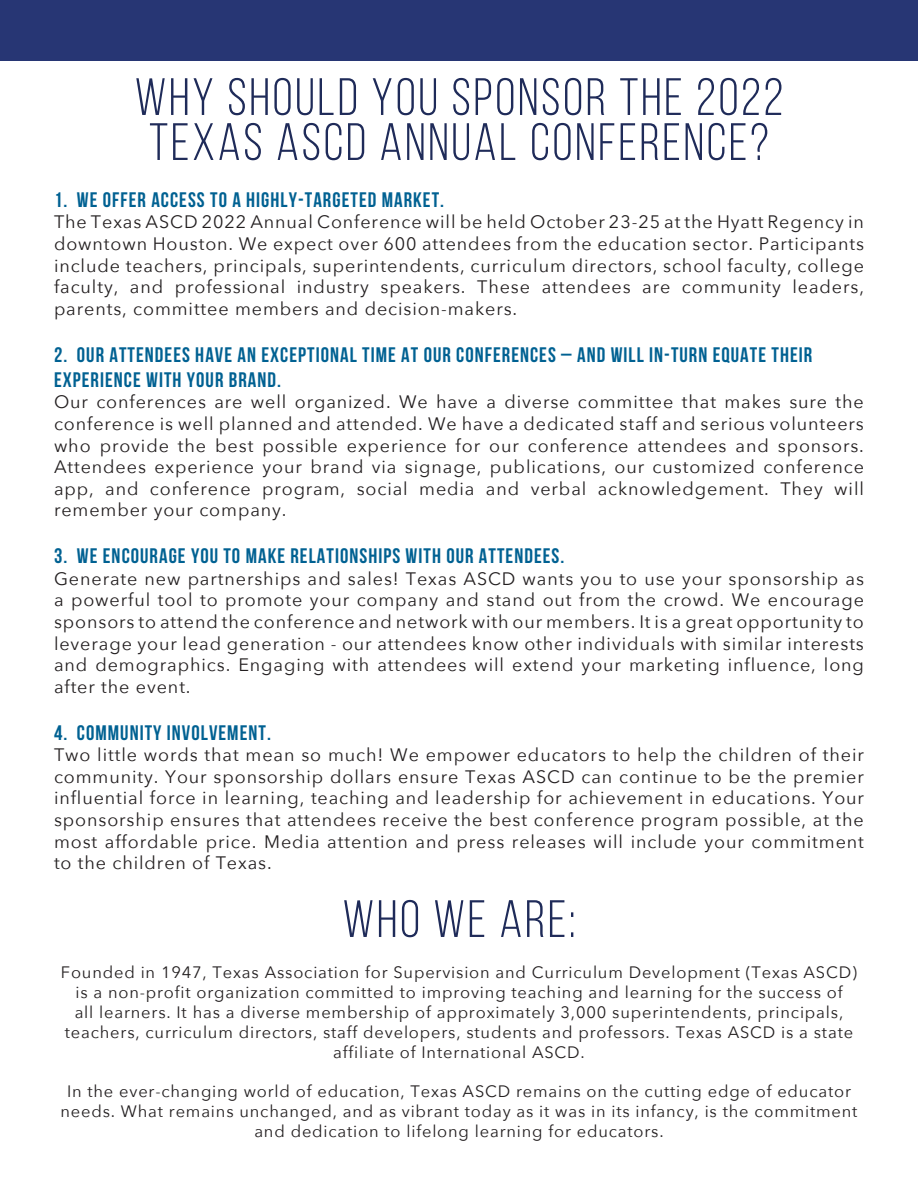
<style>
.page{position:relative;width:918px;height:1188px;background:#fff}
.page>*{position:absolute;margin:0;border:0;box-sizing:border-box;transform-origin:0 0}
.t1{font:52.5px "Bebas Neue";letter-spacing:.05em;color:#1f2b59}
.t2{font:700 21px/25.2px "Bebas Neue";letter-spacing:.05em;color:#006192}
.t3{font:18px/21.6px "Avenir Next";letter-spacing:.05em;color:#231f20;text-align:justify}
.t4{font:16.5px/19.8px "Avenir Next";letter-spacing:.05em;color:#231f20;text-align:center}
</style>
<div class="page">
<div style="left:0;top:0;width:918px;height:60px;background:#273674"></div>
<p class="t1" style="left:135px;top:69px;width:650px">WHY SHOULD YOU SPONSOR THE 2022</p>
<p class="t1" style="left:149px;top:114px;width:622px">TEXAS ASCD ANNUAL CONFERENCE?</p>
<p class="t2" style="left:54px;top:187px;width:392px">1. WE OFFER ACCESS TO A HIGHLY-TARGETED MARKET.</p>
<p class="t3" style="left:54px;top:211px;width:812px">The Texas ASCD 2022 Annual Conference will be held October 23-25 at the Hyatt Regency in downtown Houston. We expect over 600 attendees from the education sector. Participants include teachers, principals, superintendents, curriculum directors, school faculty, college faculty, and professional industry speakers. These attendees are community leaders, parents, committee members and decision-makers.</p>
<p class="t2" style="left:54px;top:341px;width:760px">2. OUR ATTENDEES HAVE AN EXCEPTIONAL TIME AT OUR CONFERENCES – AND WILL IN-TURN EQUATE THEIR<br>EXPERIENCE WITH YOUR BRAND.</p>
<p class="t3" style="left:54px;top:391px;width:812px">Our conferences are well organized. We have a diverse committee that makes sure the conference is well planned and attended. We have a dedicated staff and serious volunteers who provide the best possible experience for our conference attendees and sponsors.<br>Attendees experience your brand via signage, publications, our customized conference app, and conference program, social media and verbal acknowledgement. They will remember your company.</p>
<p class="t2" style="left:54px;top:543px;width:512px">3. WE ENCOURAGE YOU TO MAKE RELATIONSHIPS WITH OUR ATTENDEES.</p>
<p class="t3" style="left:54px;top:567px;width:812px">Generate new partnerships and sales! Texas ASCD wants you to use your sponsorship as a powerful tool to promote your company and stand out from the crowd. We encourage sponsors to attend the conference and network with our members. It is a great opportunity to leverage your lead generation - our attendees know other individuals with similar interests and demographics. Engaging with attendees will extend your marketing influence, long after the event.</p>
<p class="t2" style="left:54px;top:719px;width:218px">4. COMMUNITY INVOLVEMENT.</p>
<p class="t3" style="left:54px;top:743px;width:812px">Two little words that mean so much! We empower educators to help the children of their community. Your sponsorship dollars ensure Texas ASCD can continue to be the premier influential force in learning, teaching and leadership for achievement in educations. Your sponsorship ensures that attendees receive the best conference program possible, at the most affordable price. Media attention and press releases will include your commitment to the children of Texas.</p>
<p class="t1" style="left:343px;top:891px;width:234px">WHO WE ARE:</p>
<p class="t4" style="left:61px;top:962px;width:798px">Founded in 1947, Texas Association for Supervision and Curriculum Development (Texas ASCD) is a non-profit organization committed to improving teaching and learning for the success of<br>all learners. It has a diverse membership of approximately 3,000 superintendents, principals, teachers, curriculum directors, staff developers, students and professors. Texas ASCD is a state affiliate of International ASCD.</p>
<p class="t4" style="left:60px;top:1081px;width:799px">In the ever-changing world of education, Texas ASCD remains on the cutting edge of educator needs. What remains unchanged, and as vibrant today as it was in its infancy, is the commitment and dedication to lifelong learning for educators.</p>
</div>
